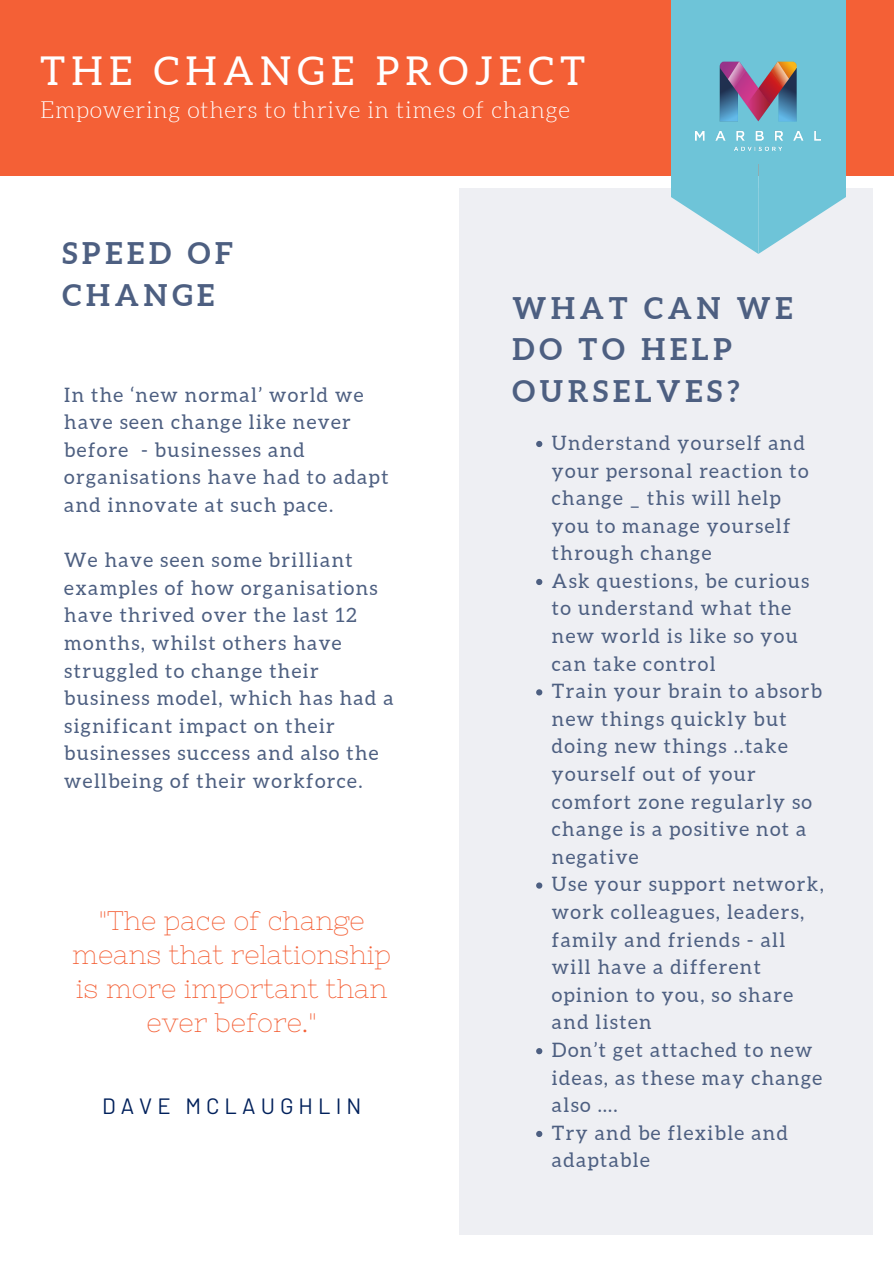
<style>
.page{position:relative;width:894px;height:1264px;background:#fff}
.page>*{position:absolute;margin:0;border:0;box-sizing:border-box;transform-origin:0 0}
.t1{font:39.75px "Aleo";letter-spacing:.16em;color:#fff}
.t2{font:700 29.85px/41.7px "Aleo";letter-spacing:.16em;color:#4d5f81}
.t3{font:26.85px/34px "Nixie One";color:#f46036;text-align:center}
.t4{font:300 23.25px "Aleo";letter-spacing:.03em;color:#fff}
.t5{font:22.05px "Barlow";letter-spacing:.23em;color:#00205b}
.t6{font:19.8px/27.6px "Aleo";letter-spacing:.07em;color:#4d5f81}
</style>
<div class="page">
<div style="left:0;top:0;width:893px;height:176px;background:#f46036"></div>
<div style="left:459px;top:188px;width:412px;height:1046px;background:#eeeff3"></div>
<div style="left:671px;top:0;width:174px;height:163px;background:#6ec4d8"></div>
<svg style="left:671px;top:163px;width:174px;height:91px"></svg>
<img style="left:695px;top:62px;width:125px;height:89px">
<svg style="left:536px;top:441px;width:6px;height:6px"></svg>
<svg style="left:536px;top:579px;width:6px;height:6px"></svg>
<svg style="left:536px;top:689px;width:6px;height:6px"></svg>
<svg style="left:536px;top:882px;width:6px;height:6px"></svg>
<svg style="left:536px;top:1048px;width:6px;height:6px"></svg>
<svg style="left:536px;top:1130px;width:6px;height:7px"></svg>
<p class="t1" style="left:40px;top:48px;width:546px">THE CHANGE PROJECT</p>
<p class="t4" style="left:40px;top:97px;width:531px">Empowering others to thrive in times of change</p>
<p class="t2" style="left:62px;top:232px;width:172px">SPEED OF<br>CHANGE</p>
<p class="t6" style="left:64px;top:381px;width:326px">In the ‘new normal’ world we have seen change like never before - businesses and organisations have had to adapt and innovate at such pace.</p>
<p class="t6" style="left:64px;top:546px;width:331px">We have seen some brilliant examples of how organisations have thrived over the last 12 months, whilst others have struggled to change their business model, which has had a significant impact on their businesses success and also the wellbeing of their workforce.</p>
<p class="t3" style="left:72px;top:903px;width:320px">"The pace of change means that relationship is more important than ever before."</p>
<p class="t5" style="left:102px;top:1091px;width:261px">DAVE MCLAUGHLIN</p>
<p class="t2" style="left:512px;top:287px;width:281px">WHAT CAN WE<br>DO TO HELP<br>OURSELVES?</p>
<p class="t6" style="left:551px;top:429px;width:258px">Understand yourself and your personal reaction to change _ this will help you to manage yourself through change</p>
<p class="t6" style="left:551px;top:567px;width:259px">Ask questions, be curious to understand what the new world is like so you can take control</p>
<p class="t6" style="left:551px;top:677px;width:271px">Train your brain to absorb new things quickly but doing new things ..take yourself out of your comfort zone regularly so change is a positive not a negative</p>
<p class="t6" style="left:551px;top:870px;width:273px">Use your support network, work colleagues, leaders, family and friends - all will have a different opinion to you, so share and listen</p>
<p class="t6" style="left:551px;top:1036px;width:272px">Don’t get attached to new ideas, as these may change also ….</p>
<p class="t6" style="left:551px;top:1118px;width:237px">Try and be flexible and adaptable</p>
</div>
